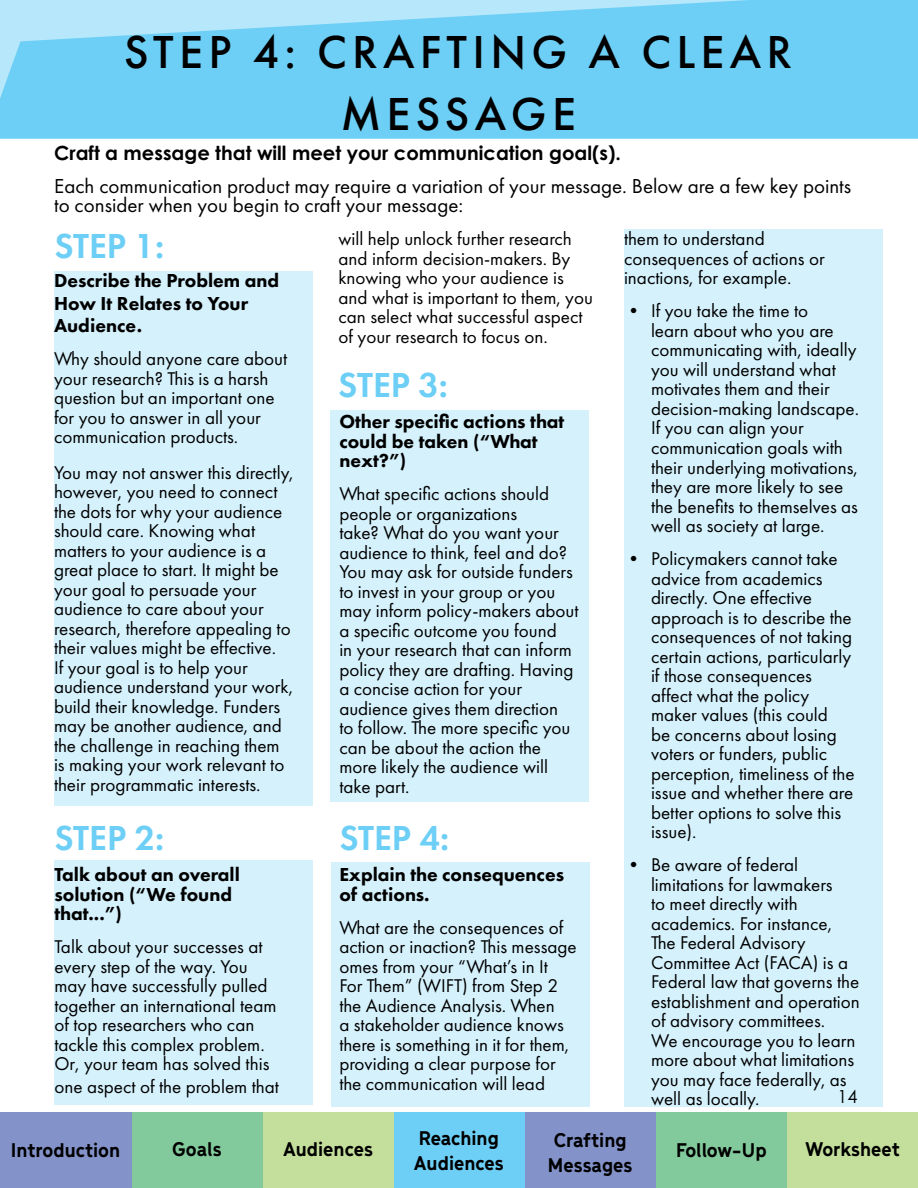
<style>
.page{position:relative;width:918px;height:1188px;background:#fff}
.page>*{position:absolute;margin:0;border:0;box-sizing:border-box;transform-origin:0 0}
.t1{font:500 48px/61.5px "Futura PT";letter-spacing:.11em;color:#000;text-align:center}
.t2{font:600 36px "Futura PT";color:#6dcff6}
.t3{font:21px/19.5px "Futura PT";color:#000}
.t4{font:700 21px/25.2px "Menca";color:#000}
.t5{font:800 19.5px/19.5px "Futura PT";color:#000}
.t6{font:700 19.5px "Century Gothic Pro";color:#000}
.t7{font:19.2px/19.5px "Futura PT";color:#000}
.t8{font:18px "Century Gothic Pro";color:#000}
</style>
<div class="page">
<div style="left:54px;top:860px;width:259px;height:245px;background:#d5f1fc"></div>
<div style="left:54px;top:271px;width:259px;height:535px;background:#d5f1fc"></div>
<div style="left:624px;top:229px;width:258px;height:878px;background:#d5f1fc"></div>
<div style="left:331px;top:862px;width:258px;height:245px;background:#d5f1fc"></div>
<div style="left:330px;top:410px;width:258px;height:391px;background:#d5f1fc"></div>
<svg style="left:0;top:0;width:918px;height:139px;fill:#6dcff6"></svg>
<div style="left:787px;top:1112px;width:131px;height:76px;background:#c4df9b"></div>
<div style="left:656px;top:1112px;width:131px;height:76px;background:#82ca9c"></div>
<div style="left:525px;top:1112px;width:131px;height:76px;background:#8393ca"></div>
<div style="left:394px;top:1112px;width:131px;height:76px;background:#6dcff6"></div>
<div style="left:262px;top:1112px;width:132px;height:76px;background:#c4df9b"></div>
<div style="left:131px;top:1112px;width:131px;height:76px;background:#82ca9c"></div>
<div style="left:0;top:1112px;width:131px;height:76px;background:#8393ca"></div>
<h1 class="t1" style="left:124px;top:21px;width:670px">STEP 4: CRAFTING A CLEAR<br>MESSAGE</h1>
<p class="t6" style="left:54px;top:141px;width:568px">Craft a message that will meet your communication goal(s).</p>
<p class="t3" style="left:54px;top:176px;width:798px">Each communication product may require a variation of your message. Below are a few key points to consider when you begin to craft your message:</p>
<h2 class="t2" style="left:54px;top:224px;width:111px">STEP 1:</h2>
<p class="t7" style="left:338px;top:229px;width:256px">will help unlock further research and inform decision-makers. By knowing who your audience is and what is important to them, you can select what successful aspect of your research to focus on.</p>
<p class="t7" style="left:624px;top:229px;width:202px">them to understand consequences of actions or inactions, for example.</p>
<p class="t5" style="left:54px;top:269px;width:227px;line-height:22.5px">Describe the Problem and<br>How It Relates to Your<br>Audience.</p>
<p class="t7" style="left:54px;top:349px;width:235px">Why should anyone care about your research? This is a harsh question but an important one for you to answer in all your communication products.</p>
<p class="t7" style="left:54px;top:463px;width:241px">You may not answer this directly, however, you need to connect the dots for why your audience should care. Knowing what matters to your audience is a great place to start. It might be your goal to persuade your audience to care about your research, therefore appealing to their values might be effective.<br>If your goal is to help your audience understand your work, build their knowledge. Funders may be another audience, and the challenge in reaching them is making your work relevant to their programmatic interests.</p>
<p class="t7" style="left:651px;top:301px;width:210px;text-indent:-27px">• If you take the time to<br>learn about who you are communicating with, ideally you will understand what motivates them and their decision-making landscape.<br>If you can align your communication goals with their underlying motivations, they are more likely to see the benefits to themselves as well as society at large.</p>
<p class="t7" style="left:651px;top:549px;width:205px;text-indent:-27px">• Policymakers cannot take advice from academics directly. One effective approach is to describe the consequences of not taking certain actions, particularly if those consequences affect what the policy maker values (this could<br>be concerns about losing voters or funders, public perception, timeliness of the issue and whether there are better options to solve this issue).</p>
<p class="t7" style="left:651px;top:855px;width:210px;text-indent:-27px">• Be aware of federal limitations for lawmakers<br>to meet directly with academics. For instance,<br>The Federal Advisory<br>Committee Act (FACA) is a<br>Federal law that governs the establishment and operation of advisory committees.<br>We encourage you to learn more about what limitations you may face federally, as well as locally.</p>
<h2 class="t2" style="left:338px;top:362px;width:111px">STEP 3:</h2>
<p class="t5" style="left:339px;top:411px;width:226px">Other specific actions that could be taken (“What next?”)</p>
<p class="t7" style="left:339px;top:484px;width:241px">What specific actions should people or organizations<br>take? What do you want your audience to think, feel and do?<br>You may ask for outside funders to invest in your group or you may inform policy-makers about a specific outcome you found<br>in your research that can inform policy they are drafting. Having a concise action for your audience gives them direction<br>to follow. The more specific you can be about the action the more likely the audience will take part.</p>
<h2 class="t2" style="left:54px;top:815px;width:111px">STEP 2:</h2>
<h2 class="t2" style="left:339px;top:815px;width:111px">STEP 4:</h2>
<p class="t5" style="left:54px;top:865px;width:187px">Talk about an overall solution (“We found that...”)</p>
<p class="t7" style="left:54px;top:937px;width:224px">Talk about your successes at every step of the way. You may have successfully pulled together an international team of top researchers who can tackle this complex problem.<br>Or, your team has solved this</p>
<p class="t7" style="left:54px;top:1077px;width:226px">one aspect of the problem that</p>
<p class="t5" style="left:339px;top:865px;width:226px">Explain the consequences of actions.</p>
<p class="t7" style="left:339px;top:917px;width:239px">What are the consequences of action or inaction? This message omes from your “What’s in It<br>For Them” (WIFT) from Step 2 the Audience Analysis. When<br>a stakeholder audience knows there is something in it for them, providing a clear purpose for the communication will lead</p>
<p class="t8" style="left:838px;top:1086px;width:21px">14</p>
<p class="t4" style="left:11px;top:1136px;width:111px">Introduction</p>
<p class="t4" style="left:172px;top:1135px;width:51px">Goals</p>
<p class="t4" style="left:283px;top:1135px;width:92px">Audiences</p>
<p class="t4" style="left:414px;top:1124px;width:92px">Reaching<br>Audiences</p>
<p class="t4" style="left:548px;top:1126px;width:86px">Crafting<br>Messages</p>
<p class="t4" style="left:676px;top:1136px;width:92px">Follow-Up</p>
<p class="t4" style="left:805px;top:1135px;width:96px">Worksheet</p>
</div>
